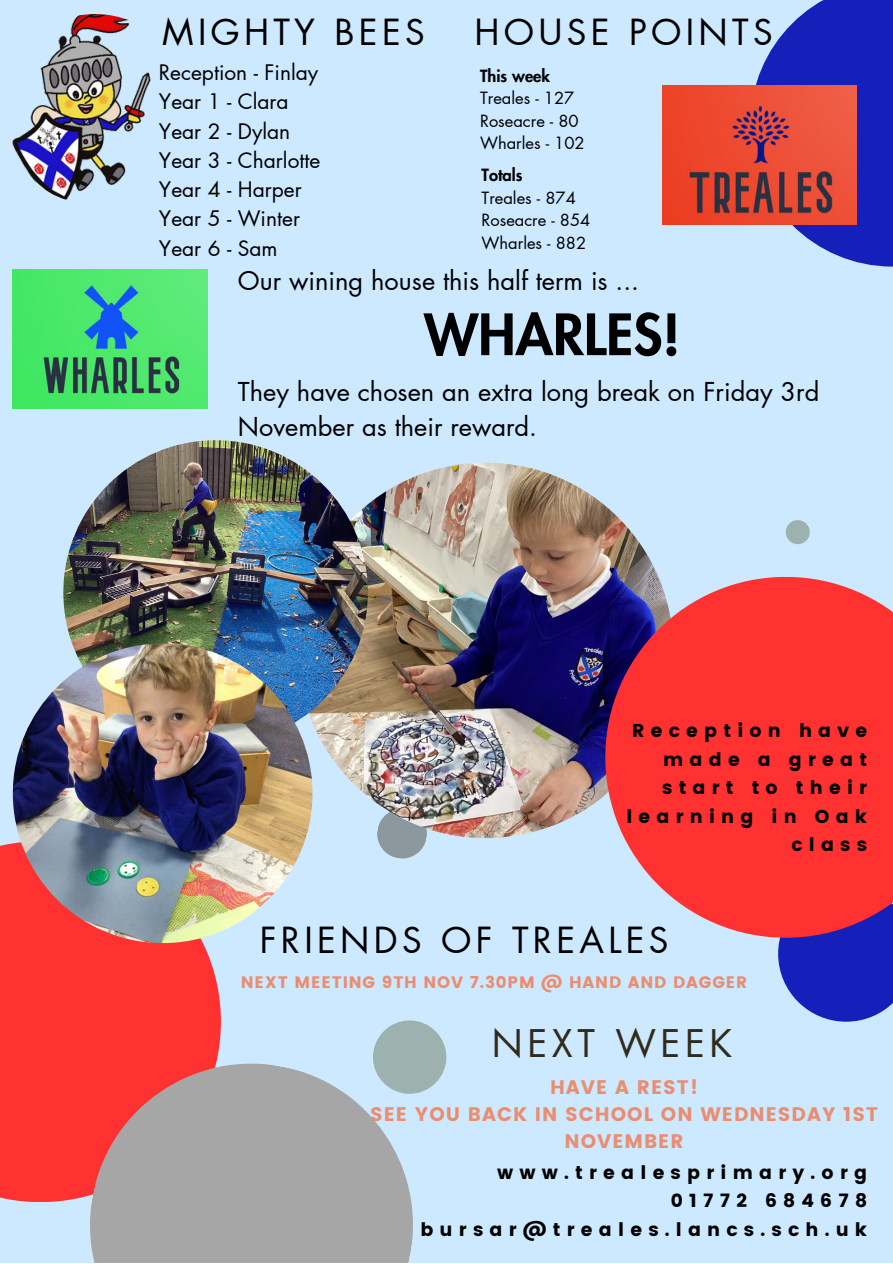
<style>
.page{position:relative;width:893px;height:1264px;background:#fff}
.page>*{position:absolute;margin:0;border:0;box-sizing:border-box;transform-origin:0 0}
.t1{font:800 55.35px "Futura LT Pro";color:#000}
.t2{font:37.2px "Futura LT Pro";letter-spacing:.125em;color:#302b1b}
.t3{font:35.1px "Futura LT Pro";letter-spacing:.125em;color:#000}
.t4{font:25.35px/34.8px "Futura LT Pro";color:#000}
.t5{font:20.85px "Futura LT Pro";color:#000}
.t6{font:19.65px/27px "Poppins";letter-spacing:.05em;color:#ea8d71;text-align:center}
.t7{font:18.6px/28.7px "Poppins";letter-spacing:.335em;color:#000;text-align:right}
.t8{font:16.65px "Poppins";letter-spacing:.05em;color:#ea8d71}
.t9{font:16.5px "Futura LT Pro";color:#000}
.t10{font:800 16.5px "Futura LT Pro";color:#000}
</style>
<div class="page">
<div style="left:0;top:0;width:892px;height:1262px;background:#cde9ff"></div>
<svg style="left:750px;top:0;width:142px;height:266px;fill:#1420b9"></svg>
<div style="left:0;top:841px;width:221px;height:361px;background:#ff3131"></div>
<img style="left:0;top:14px;width:190px;height:190px;border-radius:50%">
<div style="left:373px;top:1020px;width:73px;height:73px;background:#9db2ae;border-radius:50%"></div>
<div style="left:785px;top:520px;width:24px;height:24px;background:#9db2ae;border-radius:50%"></div>
<svg style="left:377px;top:806px;width:52px;height:53px"></svg>
<svg style="left:76px;top:1049px;width:350px;height:213px;fill:#a6a6a6"></svg>
<svg style="left:778px;top:937px;width:114px;height:84px;background:#2c39c1"></svg>
<img style="left:298px;top:462px;width:375px;height:376px;border-radius:50%">
<img style="left:662px;top:85px;width:194px;height:139px">
<svg style="left:605px;top:577px;width:287px;height:360px;background:#ec4249"></svg>
<img style="left:63px;top:440px;width:305px;height:304px;border-radius:50%">
<img style="left:13px;top:643px;width:299px;height:300px;border-radius:50%">
<img style="left:13px;top:269px;width:194px;height:140px">
<p class="t3" style="left:162px;top:16px;width:264px">MIGHTY BEES</p>
<p class="t3" style="left:474px;top:16px;width:300px">HOUSE POINTS</p>
<p class="t5" style="left:159px;top:63px;width:161px">Reception - Finlay</p>
<p class="t5" style="left:159px;top:92px;width:131px">Year 1 - Clara</p>
<p class="t5" style="left:159px;top:121px;width:133px">Year 2 - Dylan</p>
<p class="t5" style="left:159px;top:151px;width:163px">Year 3 - Charlotte</p>
<p class="t5" style="left:159px;top:180px;width:144px">Year 4 - Harper</p>
<p class="t5" style="left:159px;top:209px;width:143px">Year 5 - Winter</p>
<p class="t5" style="left:159px;top:238px;width:120px">Year 6 - Sam</p>
<p class="t10" style="left:480px;top:68px;width:72px">This week</p>
<p class="t9" style="left:480px;top:91px;width:96px">Treales - 127</p>
<p class="t9" style="left:480px;top:113px;width:100px">Roseacre - 80</p>
<p class="t9" style="left:480px;top:136px;width:106px">Wharles - 102</p>
<p class="t10" style="left:481px;top:167px;width:42px">Totals</p>
<p class="t9" style="left:481px;top:190px;width:96px">Treales - 874</p>
<p class="t9" style="left:481px;top:212px;width:110px">Roseacre - 854</p>
<p class="t9" style="left:481px;top:235px;width:106px">Wharles - 882</p>
<p class="t4" style="left:238px;top:264px;width:402px">Our wining house this half term is ...</p>
<p class="t1" style="left:424px;top:309px;width:258px">WHARLES!</p>
<p class="t4" style="left:238px;top:375px;width:583px">They have chosen an extra long break on Friday 3rd<br>November as their reward.</p>
<p class="t7" style="left:626px;top:716px;width:242px">Reception have made a great start to their learning in Oak class</p>
<p class="t3" style="left:260px;top:924px;width:410px">FRIENDS OF TREALES</p>
<p class="t8" style="left:241px;top:972px;width:508px">NEXT MEETING 9TH NOV 7.30PM @ HAND AND DAGGER</p>
<p class="t2" style="left:491px;top:1026px;width:242px">NEXT WEEK</p>
<p class="t6" style="left:550px;top:1073px;width:149px">HAVE A REST!</p>
<p class="t6" style="left:370px;top:1100px;width:509px">SEE YOU BACK IN SCHOOL ON WEDNESDAY 1ST<br>NOVEMBER</p>
<p class="t7" style="left:497px;top:1157px;width:371px">www.trealesprimary.org</p>
<p class="t7" style="left:670px;top:1186px;width:198px">01772 684678</p>
<p class="t7" style="left:420px;top:1215px;width:448px">bursar@treales.lancs.sch.uk</p>
</div>
